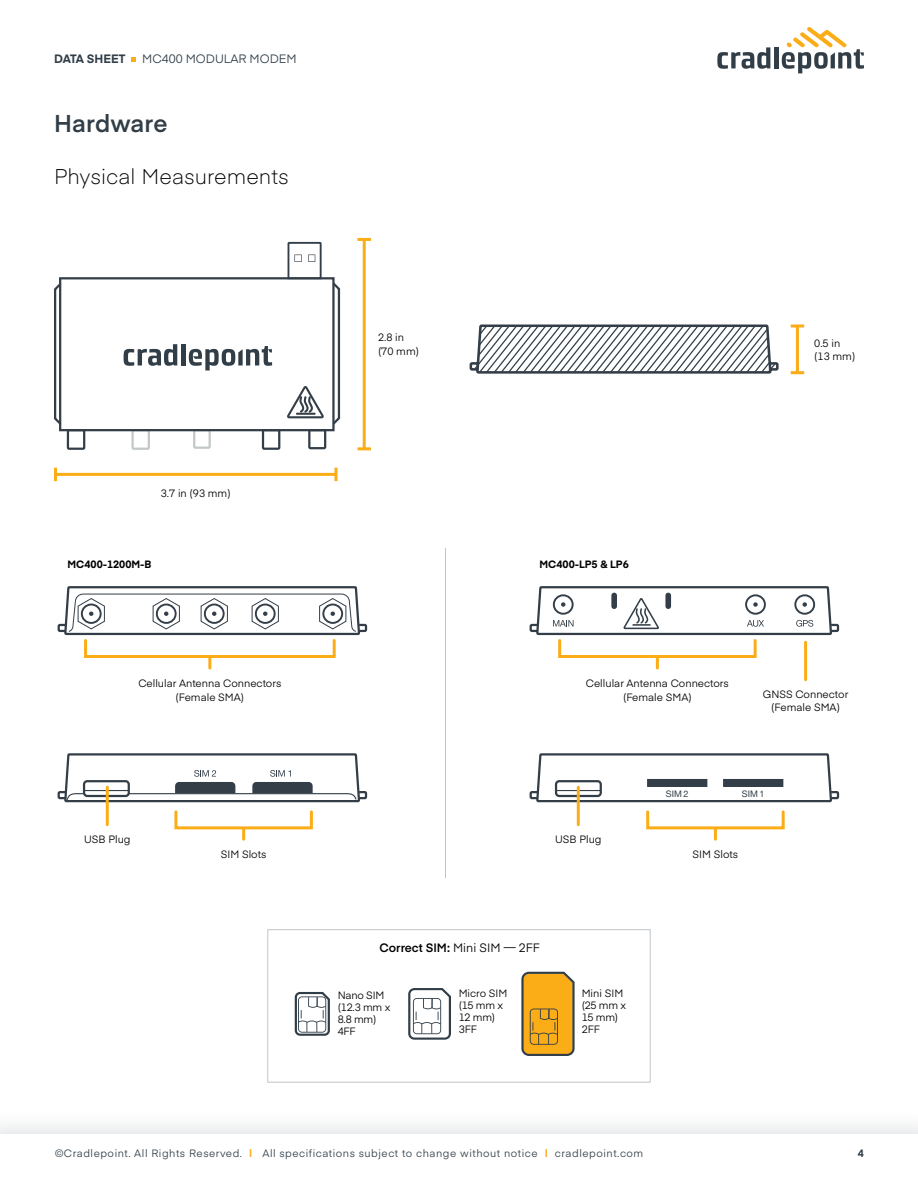
<style>
.page{position:relative;width:918px;height:1188px;background:#fff}
.page>*{position:absolute;margin:0;border:0;box-sizing:border-box;transform-origin:0 0}
.t1{font:600 24px "Eina 01";letter-spacing:.005em;color:#313e48}
.t2{font:300 21px "Eina 01";color:#000}
.t3{font:600 12px "Eina 01";color:#000}
.t4{font:12px "Eina 01";color:#313e48}
.t5{font:700 12px "Eina 01";color:#313e48}
.t6{font:10.5px/12px "Eina 01";color:#000}
.t7{font:10.5px "Eina 01";letter-spacing:.05em;color:#313e48}
.t8{font:700 10.5px "Eina 01";color:#000}
.t9{font:10.5px/12px "Eina 01";letter-spacing:-.02em;color:#000}
.t10{font:700 10.5px "Eina 01";color:#313e48}
.t11{font:9px "Helvetica Neue";color:#333e48}
.s1{font-weight:400}
.s2{font-weight:700;color:#fbad18}
</style>
<div class="page">
<div style="left:0;top:1109px;width:918px;height:79px;background:#313e48;opacity:.22"></div>
<div style="left:0;top:1134px;width:918px;height:54px;background:#fff"></div>
<svg style="left:131px;top:57px;width:5px;height:5px"></svg>
<svg style="left:717px;top:47px;width:53px;height:22px"></svg>
<hr style="left:774px;top:47px;width:4px;height:21px;background:#313e48">
<svg style="left:782px;top:27px;width:82px;height:46px"></svg>
<hr style="left:363px;top:239px;width:3px;height:210px;background:#fbad18">
<hr style="left:357px;top:447px;width:14px;height:3px;background:#fbad18">
<hr style="left:357px;top:238px;width:14px;height:3px;background:#fbad18">
<hr style="left:56px;top:473px;width:280px;height:3px;background:#fbad18">
<svg style="left:54px;top:468px;width:3px;height:13px"></svg>
<svg style="left:334px;top:468px;width:4px;height:13px"></svg>
<svg style="left:54px;top:242px;width:286px;height:208px"></svg>
<hr style="left:796px;top:326px;width:3px;height:47px;background:#fbad18">
<svg style="left:791px;top:371px;width:13px;height:3px"></svg>
<svg style="left:791px;top:325px;width:13px;height:3px"></svg>
<svg style="left:57px;top:586px;width:311px;height:50px"></svg>
<div style="left:84px;top:639px;width:252px;height:19px;border:3px solid #fbad18"></div>
<svg style="left:208px;top:658px;width:3px;height:10px"></svg>
<svg style="left:529px;top:586px;width:311px;height:50px"></svg>
<div style="left:611px;top:593px;width:6px;height:16px;background:#333e48;border-radius:3px"></div>
<div style="left:665px;top:593px;width:6px;height:16px;background:#333e48;border-radius:3px"></div>
<div style="left:558px;top:639px;width:199px;height:19px;border:3px solid #fbad18"></div>
<hr style="left:804px;top:642px;width:3px;height:38px;background:#fbad18">
<svg style="left:656px;top:658px;width:3px;height:10px"></svg>
<svg style="left:529px;top:753px;width:311px;height:50px"></svg>
<div style="left:556px;top:781px;width:45px;height:15px;background:#fff;border-radius:3px"></div>
<div style="left:555px;top:780px;width:47px;height:17px;border:2px solid #333e48;border-radius:3px"></div>
<div style="left:647px;top:779px;width:60px;height:8px;background:#333e48"></div>
<div style="left:723px;top:779px;width:60px;height:8px;background:#333e48"></div>
<hr style="left:556px;top:790px;width:45px;height:1px;background:#333e48">
<hr style="left:577px;top:787px;width:3px;height:38px;background:#fbad18">
<div style="left:646px;top:810px;width:139px;height:19px;border:3px solid #fbad18"></div>
<svg style="left:714px;top:829px;width:3px;height:10px"></svg>
<svg style="left:57px;top:753px;width:311px;height:50px"></svg>
<hr style="left:84px;top:790px;width:45px;height:1px;background:#333e48">
<hr style="left:106px;top:787px;width:3px;height:38px;background:#fbad18">
<div style="left:174px;top:810px;width:139px;height:19px;border:3px solid #fbad18"></div>
<svg style="left:242px;top:829px;width:3px;height:10px"></svg>
<hr style="left:445px;top:548px;width:1px;height:330px;background:#c1c5c8">
<svg style="left:408px;top:988px;width:43px;height:52px"></svg>
<svg style="left:521px;top:972px;width:54px;height:84px"></svg>
<svg style="left:295px;top:992px;width:35px;height:44px"></svg>
<div style="left:267px;top:929px;width:384px;height:154px;border:1px solid #c1c5c8"></div>
<svg style="left:469px;top:324px;width:310px;height:50px"></svg>
<p class="t5" style="left:54px;top:50px;width:73px">DATA SHEET</p>
<p class="t4" style="left:142px;top:50px;width:156px">MC400 MODULAR MODEM</p>
<h1 class="t1" style="left:54px;top:106px;width:115px">Hardware</h1>
<h2 class="t2" style="left:54px;top:161px;width:236px">Physical Measurements</h2>
<p class="t6" style="left:161px;top:487px;width:71px">3.7 in (93 mm)</p>
<p class="t6" style="left:378px;top:330px;width:43px;line-height:13.5px">2.8 in (70 mm)</p>
<p class="t8" style="left:68px;top:557px;width:86px">MC400-1200M-B</p>
<p class="t8" style="left:540px;top:557px;width:91px">MC400-LP5 &amp; LP6</p>
<p class="t6" style="left:814px;top:335px;width:43px;line-height:13.5px">0.5 in (13 mm)</p>
<p class="t6" style="left:138px;top:676px;width:145px;line-height:13.5px;text-align:center">Cellular Antenna Connectors (Female SMA)</p>
<p class="t6" style="left:586px;top:676px;width:145px;line-height:13.5px;text-align:center">Cellular Antenna Connectors (Female SMA)</p>
<p class="t6" style="left:763px;top:687px;width:87px;line-height:13.5px;text-align:center">GNSS Connector (Female SMA)</p>
<p class="t6" style="left:84px;top:832px;width:48px">USB Plug</p>
<p class="t6" style="left:555px;top:832px;width:48px">USB Plug</p>
<p class="t11" style="left:666px;top:787px;width:24px">SIM 2</p>
<p class="t11" style="left:742px;top:787px;width:24px">SIM 1</p>
<p class="t6" style="left:221px;top:847px;width:47px">SIM Slots</p>
<p class="t6" style="left:693px;top:847px;width:47px">SIM Slots</p>
<p class="t3" style="left:380px;top:939px;width:162px">Correct SIM: <span class="s1">Mini SIM — 2FF</span></p>
<p class="t9" style="left:338px;top:989px;width:54px">Nano SIM (12.3 mm x<br>8.8 mm)<br>4FF</p>
<p class="t6" style="left:459px;top:987px;width:50px">Micro SIM (15 mm x<br>12 mm)<br>3FF</p>
<p class="t6" style="left:582px;top:987px;width:46px">Mini SIM (25 mm x<br>15 mm)<br>2FF</p>
<p class="t7" style="left:55px;top:1146px;width:590px">©Cradlepoint. All Rights Reserved. <span class="s2">|</span> All specifications subject to change without notice <span class="s2">|</span> cradlepoint.com</p>
<p class="t10" style="left:858px;top:1146px;width:8px">4</p>
</div>
